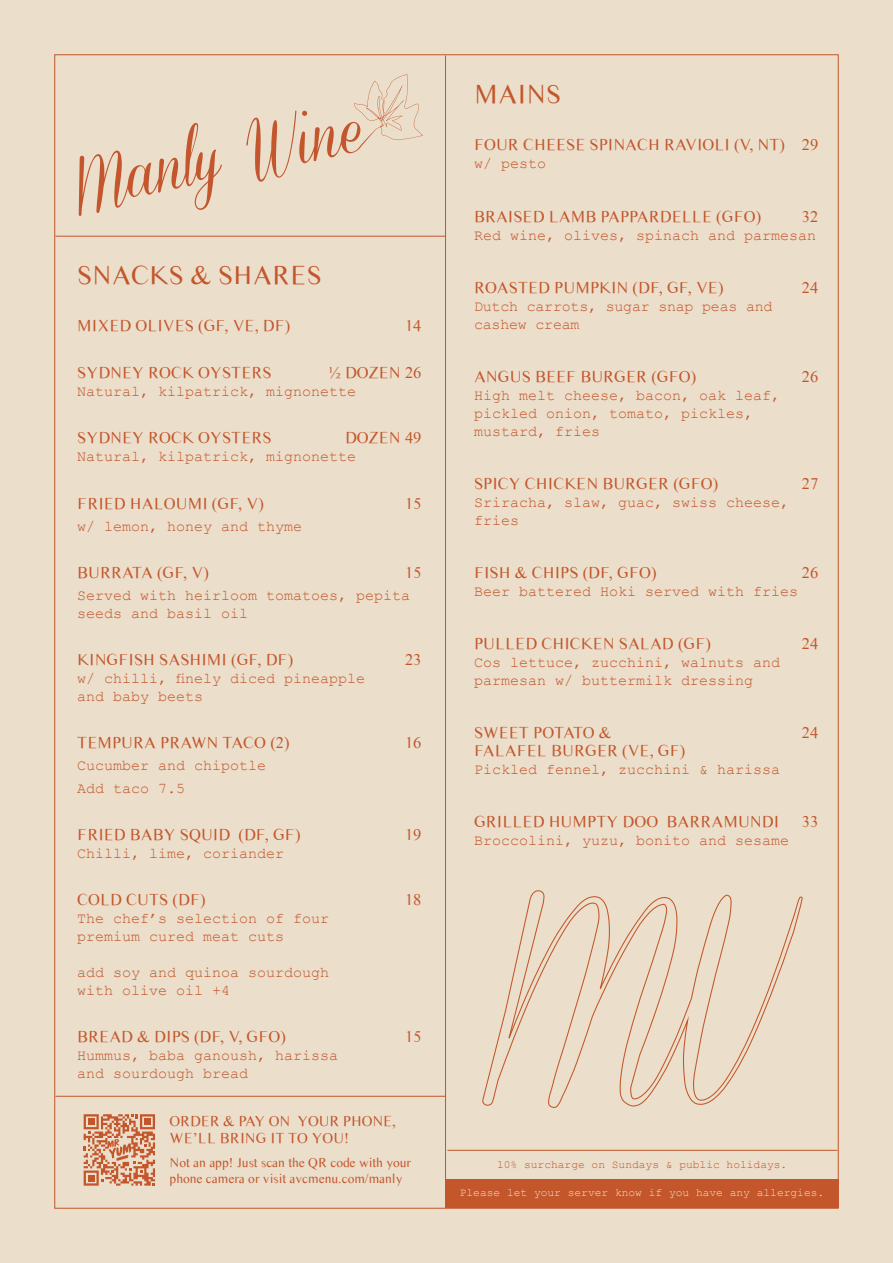
<style>
.page{position:relative;width:893px;height:1263px;background:#ebdecb}
.page>*{position:absolute;margin:0;border:0;box-sizing:border-box;transform-origin:0 0}
.COPY{font:27px "Times Sans Serif";color:#c3562b}
.COPY-2{font:16.5px "Times Sans Serif";color:#c3562b}
.COPY-3{font:15px/18px "Courier New";color:#c3562b}
.COPY-4{font:15px "Times Sans Serif";letter-spacing:-.01em;color:#c3562b}
.COPY-5{font:13.5px/16.5px "Times Sans Serif";color:#c3562b}
.t1{font:11.25px "Courier New";color:#ebdecb}
.t2{font:11.25px "Courier New";color:#c3562b}
</style>
<div class="page">
<svg style="left:84px;top:1114px;width:71px;height:72px"></svg>
<hr style="left:445px;top:56px;width:1px;height:1152px;background:#c3562b">
<hr style="left:56px;top:236px;width:390px;height:1px;background:#c3562b">
<hr style="left:56px;top:1096px;width:390px;height:1px;background:#c3562b">
<hr style="left:447px;top:1150px;width:390px;height:1px;background:#c3562b">
<svg style="left:79px;top:123px;width:143px;height:93px"></svg>
<svg style="left:246px;top:74px;width:177px;height:108px"></svg>
<svg style="left:482px;top:890px;width:321px;height:218px"></svg>
<div style="left:445px;top:1180px;width:394px;height:28px;background:#c3562b"></div>
<p class="COPY" style="left:77px;top:257px;width:246px">SNACKS &amp; SHARES</p>
<p class="COPY-2" style="left:77px;top:315px;width:215px">MIXED OLIVES (GF, VE, DF)</p>
<p class="COPY-2" style="left:405px;top:315px;width:18px">14</p>
<p class="COPY-2" style="left:77px;top:362px;width:196px">SYDNEY ROCK OYSTERS</p>
<p class="COPY-2" style="left:328px;top:362px;width:95px">½ DOZEN 26</p>
<p class="COPY-3" style="left:77px;top:382px;width:281px">Natural, kilpatrick, mignonette</p>
<p class="COPY-2" style="left:77px;top:427px;width:196px">SYDNEY ROCK OYSTERS</p>
<p class="COPY-2" style="left:345px;top:427px;width:78px">DOZEN 49</p>
<p class="COPY-3" style="left:77px;top:447px;width:281px">Natural, kilpatrick, mignonette</p>
<p class="COPY-2" style="left:77px;top:492px;width:188px">FRIED HALOUMI (GF, V)</p>
<p class="COPY-2" style="left:405px;top:492px;width:18px">15</p>
<p class="COPY-3" style="left:77px;top:517px;width:227px">w/ lemon, honey and thyme</p>
<p class="COPY-2" style="left:77px;top:561px;width:133px">BURRATA (GF, V)</p>
<p class="COPY-2" style="left:405px;top:561px;width:18px">15</p>
<p class="COPY-3" style="left:77px;top:586px;width:335px">Served with heirloom tomatoes, pepita seeds and basil oil</p>
<p class="COPY-2" style="left:77px;top:648px;width:217px">KINGFISH SASHIMI (GF, DF)</p>
<p class="COPY-2" style="left:405px;top:648px;width:18px">23</p>
<p class="COPY-3" style="left:77px;top:669px;width:290px">w/ chilli, finely diced pineapple</p>
<p class="COPY-3" style="left:77px;top:687px;width:127px">and baby beets</p>
<p class="COPY-2" style="left:77px;top:731px;width:214px">TEMPURA PRAWN TACO (2)</p>
<p class="COPY-2" style="left:405px;top:731px;width:18px">16</p>
<p class="COPY-3" style="left:77px;top:756px;width:191px">Cucumber and chipotle</p>
<p class="COPY-3" style="left:77px;top:778px;width:109px">Add taco 7.5</p>
<p class="COPY-2" style="left:77px;top:823px;width:225px">FRIED BABY SQUID (DF, GF)</p>
<p class="COPY-2" style="left:405px;top:823px;width:18px">19</p>
<p class="COPY-3" style="left:77px;top:843px;width:209px">Chilli, lime, coriander</p>
<p class="COPY-2" style="left:77px;top:888px;width:130px">COLD CUTS (DF)</p>
<p class="COPY-2" style="left:405px;top:888px;width:18px">18</p>
<p class="COPY-3" style="left:77px;top:908px;width:254px">The chef’s selection of four</p>
<p class="COPY-3" style="left:77px;top:926px;width:209px">premium cured meat cuts</p>
<p class="COPY-3" style="left:77px;top:962px;width:254px">add soy and quinoa sourdough</p>
<p class="COPY-3" style="left:77px;top:980px;width:154px">with olive oil +4</p>
<p class="COPY-2" style="left:77px;top:1025px;width:210px">BREAD &amp; DIPS (DF, V, GFO)</p>
<p class="COPY-2" style="left:405px;top:1025px;width:18px">15</p>
<p class="COPY-3" style="left:77px;top:1045px;width:263px">Hummus, baba ganoush, harissa and sourdough bread</p>
<p class="COPY" style="left:474px;top:75px;width:88px">MAINS</p>
<p class="COPY-2" style="left:474px;top:133px;width:346px">FOUR CHEESE SPINACH RAVIOLI (V, NT) 29</p>
<p class="COPY-3" style="left:474px;top:154px;width:73px">w/ pesto</p>
<p class="COPY-2" style="left:474px;top:205px;width:289px">BRAISED LAMB PAPPARDELLE (GFO)</p>
<p class="COPY-2" style="left:802px;top:205px;width:18px">32</p>
<p class="COPY-3" style="left:474px;top:226px;width:344px">Red wine, olives, spinach and parmesan</p>
<p class="COPY-2" style="left:474px;top:276px;width:251px">ROASTED PUMPKIN (DF, GF, VE)</p>
<p class="COPY-2" style="left:802px;top:276px;width:18px">24</p>
<p class="COPY-3" style="left:474px;top:297px;width:300px">Dutch carrots, sugar snap peas and cashew cream</p>
<p class="COPY-2" style="left:474px;top:365px;width:224px">ANGUS BEEF BURGER (GFO)</p>
<p class="COPY-2" style="left:802px;top:365px;width:18px">26</p>
<p class="COPY-3" style="left:474px;top:386px;width:308px">High melt cheese, bacon, oak leaf, pickled onion, tomato, pickles, mustard, fries</p>
<p class="COPY-2" style="left:474px;top:472px;width:246px">SPICY CHICKEN BURGER (GFO)</p>
<p class="COPY-2" style="left:802px;top:472px;width:18px">27</p>
<p class="COPY-3" style="left:474px;top:493px;width:317px">Sriracha, slaw, guac, swiss cheese, fries</p>
<p class="COPY-2" style="left:474px;top:561px;width:184px">FISH &amp; CHIPS (DF, GFO)</p>
<p class="COPY-2" style="left:802px;top:561px;width:18px">26</p>
<p class="COPY-3" style="left:474px;top:582px;width:326px">Beer battered Hoki served with fries</p>
<p class="COPY-2" style="left:474px;top:632px;width:238px">PULLED CHICKEN SALAD (GF)</p>
<p class="COPY-2" style="left:802px;top:632px;width:18px">24</p>
<p class="COPY-3" style="left:474px;top:653px;width:308px">Cos lettuce, zucchini, walnuts and parmesan w/ buttermilk dressing</p>
<p class="COPY-2" style="left:474px;top:721px;width:139px">SWEET POTATO &amp;</p>
<p class="COPY-2" style="left:802px;top:721px;width:18px">24</p>
<p class="COPY-2" style="left:474px;top:739px;width:213px">FALAFEL BURGER (VE, GF)</p>
<p class="COPY-3" style="left:474px;top:760px;width:308px">Pickled fennel, zucchini &amp; harissa</p>
<p class="COPY-2" style="left:474px;top:810px;width:307px">GRILLED HUMPTY DOO BARRAMUNDI</p>
<p class="COPY-2" style="left:802px;top:810px;width:18px">33</p>
<p class="COPY-3" style="left:474px;top:831px;width:317px">Broccolini, yuzu, bonito and sesame</p>
<p class="COPY-4" style="left:170px;top:1111px;width:228px">ORDER &amp; PAY ON YOUR PHONE,</p>
<p class="COPY-4" style="left:170px;top:1127px;width:181px">WE’LL BRING IT TO YOU!</p>
<p class="COPY-5" style="left:170px;top:1153px;width:243px">Not an app! Just scan the QR code with your phone camera or visit avcmenu.com/manly</p>
<p class="t2" style="left:497px;top:1157px;width:292px">10% surcharge on Sundays &amp; public holidays.</p>
<p class="t1" style="left:460px;top:1186px;width:366px">Please let your server know if you have any allergies.</p>
</div>
